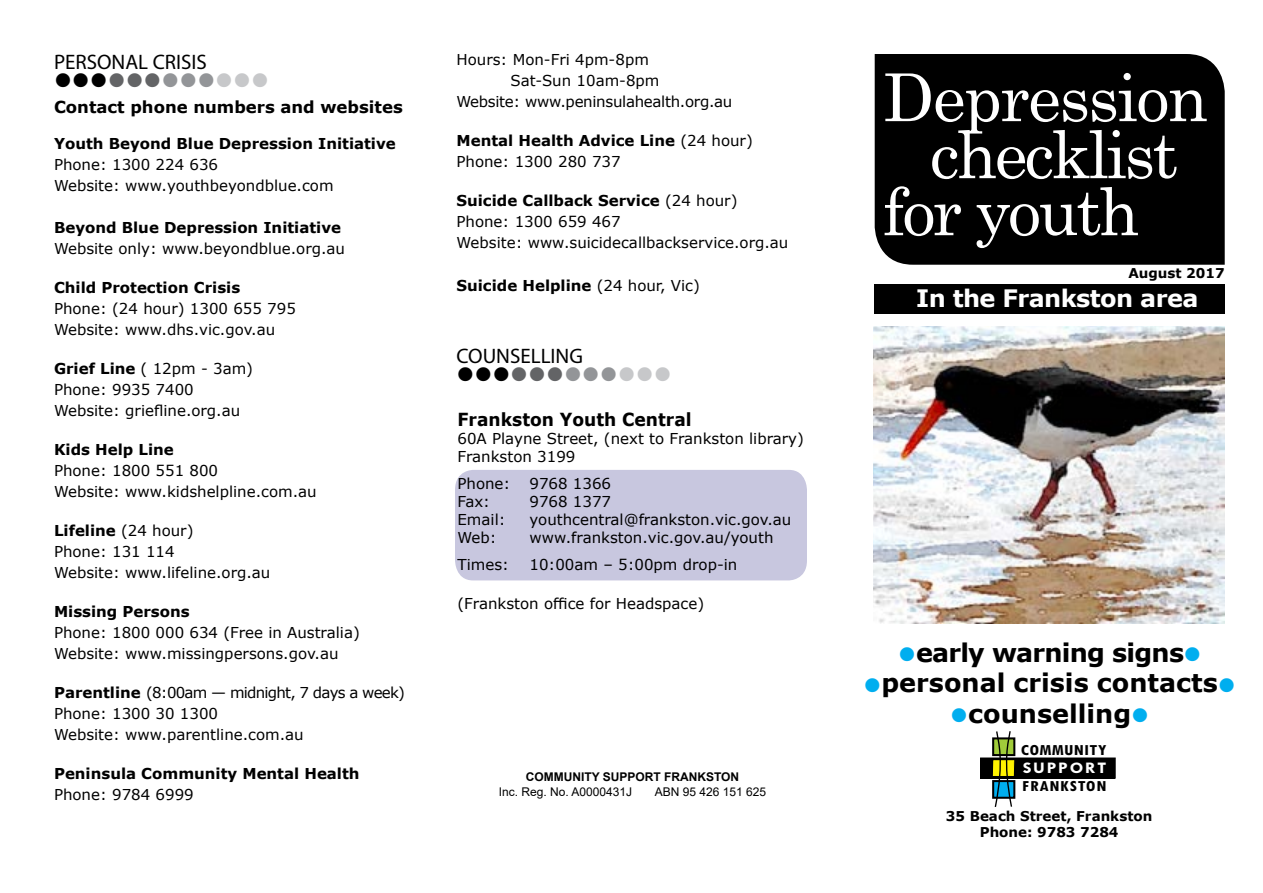
<style>
.page{position:relative;width:1263px;height:893px;background:#fff}
.page>*{position:absolute;margin:0;border:0;box-sizing:border-box;transform-origin:0 0}
.t1{font:66px "Century Schoolbook";letter-spacing:-.04em;color:#fff}
.t2{font:700 25.5px "Verdana";color:#000}
.t3{font:700 25.5px "Verdana";letter-spacing:-.03em;color:#000}
.t4{font:24px "Wingdings";color:#000}
.t5{font:700 24px "Verdana";letter-spacing:-.025em;color:#fff}
.t6{font:21px "Myriad Pro";color:#000}
.t7{font:700 18px "Verdana";color:#000;scale:.95 1}
.t8{font:700 16.5px "Verdana";color:#000}
.t9{font:700 condensed 16.2px "Tw Cen";letter-spacing:.02em;color:#000;scale:1.14 1}
.t10{font:700 condensed 16.2px "Tw Cen";letter-spacing:.04em;color:#000;scale:1.14 1}
.t11{font:700 16.2px "Tw Cen";letter-spacing:.09em;color:#fff;scale:1.14 1}
.t12{font:15px/21px "Verdana";color:#000}
.t13{font:700 15px "Verdana";color:#000}
.t14{font:15px "Verdana";letter-spacing:-.02em;color:#000}
.t15{font:700 13.5px/16.2px "Verdana";color:#000;text-align:center}
.t16{font:12px "Arial";color:#000}
.t17{font:700 12px "Arial";color:#000}
.s1{color:#636466}
.s2{color:#939598}
.s3{color:#c7c8ca}
.s4{font-weight:700}
.s5{font-weight:400}
.s6{color:#00aeef}
</style>
<div class="page">
<div style="left:875px;top:54px;width:350px;height:211px;background:#000"></div>
<div style="left:874px;top:284px;width:351px;height:29px;background:#000"></div>
<div style="left:455px;top:470px;width:352px;height:110px;background:#c8c7df;border-radius:19px"></div>
<img style="left:873px;top:327px;width:351px;height:297px">
<div style="left:980px;top:758px;width:135px;height:20px;background:#000"></div>
<svg style="left:986px;top:731px;width:121px;height:76px"></svg>
<h3 class="t6" style="left:54px;top:49px;width:154px">PERSONAL CRISIS</h3>
<h3 class="t4" style="left:54px;top:68px;width:217px">●●●<span class="s1">●●●</span><span class="s2">●●●</span><span class="s3">●●●</span></h3>
<p class="t8" style="left:54px;top:95px;width:350px">Contact phone numbers and websites</p>
<p class="t13" style="left:54px;top:133px;width:343px">Youth Beyond Blue Depression Initiative</p>
<p class="t12" style="left:54px;top:154px;width:281px">Phone: 1300 224 636<br>Website: www.youthbeyondblue.com</p>
<p class="t13" style="left:54px;top:217px;width:289px">Beyond Blue Depression Initiative</p>
<p class="t12" style="left:54px;top:238px;width:293px">Website only: www.beyondblue.org.au</p>
<p class="t13" style="left:54px;top:277px;width:188px">Child Protection Crisis</p>
<p class="t12" style="left:54px;top:298px;width:243px">Phone: (24 hour) 1300 655 795<br>Website: www.dhs.vic.gov.au</p>
<p class="t12" style="left:54px;top:358px;width:201px"><span class="s4">Grief Line</span> ( 12pm - 3am)<br>Phone: 9935 7400<br>Website: griefline.org.au</p>
<p class="t13" style="left:54px;top:439px;width:121px">Kids Help Line</p>
<p class="t12" style="left:54px;top:460px;width:264px">Phone: 1800 551 800<br>Website: www.kidshelpline.com.au</p>
<p class="t12" style="left:54px;top:520px;width:218px"><span class="s4">Lifeline</span> (24 hour)<br>Phone: 131 114<br>Website: www.lifeline.org.au</p>
<p class="t13" style="left:54px;top:601px;width:137px">Missing Persons</p>
<p class="t12" style="left:54px;top:622px;width:307px">Phone: 1800 000 634 (Free in Australia)<br>Website: www.missingpersons.gov.au</p>
<p class="t12" style="left:54px;top:682px;width:352px"><span class="s4">Parentline</span> (8:00am — midnight, 7 days a week)<br>Phone: 1300 30 1300<br>Website: www.parentline.com.au</p>
<p class="t13" style="left:54px;top:763px;width:307px">Peninsula Community Mental Health</p>
<p class="t12" style="left:54px;top:784px;width:141px">Phone: 9784 6999</p>
<p class="t12" style="left:456px;top:49px;width:194px">Hours: Mon-Fri 4pm-8pm</p>
<p class="t12" style="left:510px;top:70px;width:151px">Sat-Sun 10am-8pm</p>
<p class="t14" style="left:456px;top:92px;width:277px">Website: www.peninsulahealth.org.au</p>
<p class="t12" style="left:456px;top:130px;width:298px"><span class="s4">Mental Health Advice Line</span> (24 hour)<br>Phone: 1300 280 737</p>
<p class="t12" style="left:456px;top:190px;width:333px"><span class="s4">Suicide Callback Service</span> (24 hour)<br>Phone: 1300 659 467<br>Website: www.suicidecallbackservice.org.au</p>
<p class="t13" style="left:456px;top:274px;width:245px">Suicide Helpline <span class="s5">(24 hour, Vic)</span></p>
<h3 class="t6" style="left:456px;top:343px;width:128px">COUNSELLING</h3>
<h3 class="t4" style="left:456px;top:361px;width:217px">●●●<span class="s1">●●●</span><span class="s2">●●●</span><span class="s3">●●●</span></h3>
<p class="t7" style="left:457px;top:406px;width:248px">Frankston Youth Central</p>
<p class="t12" style="left:457px;top:429px;width:348px;line-height:18px">60A Playne Street, (next to Frankston library)<br>Frankston 3199</p>
<p class="t12" style="left:457px;top:473px;width:54px">Phone:</p>
<p class="t12" style="left:529px;top:473px;width:83px">9768 1366</p>
<p class="t12" style="left:457px;top:491px;width:34px">Fax:</p>
<p class="t12" style="left:529px;top:491px;width:83px">9768 1377</p>
<p class="t12" style="left:457px;top:509px;width:50px">Email:</p>
<p class="t12" style="left:529px;top:509px;width:263px">youthcentral@frankston.vic.gov.au</p>
<p class="t12" style="left:457px;top:527px;width:41px">Web:</p>
<p class="t12" style="left:529px;top:527px;width:246px">www.frankston.vic.gov.au/youth</p>
<p class="t12" style="left:457px;top:554px;width:53px">Times:</p>
<p class="t12" style="left:529px;top:554px;width:209px">10:00am – 5:00pm drop-in</p>
<p class="t12" style="left:457px;top:593px;width:248px">(Frankston office for Headspace)</p>
<p class="t17" style="left:526px;top:768px;width:215px">COMMUNITY SUPPORT FRANKSTON</p>
<p class="t16" style="left:499px;top:783px;width:135px">Inc. Reg. No. A0000431J</p>
<p class="t16" style="left:655px;top:783px;width:113px">ABN 95 426 151 625</p>
<h1 class="t1" style="left:883px;top:42px;width:326px">Depression</h1>
<h1 class="t1" style="left:930px;top:99px;width:249px">checklist</h1>
<h1 class="t1" style="left:883px;top:156px;width:258px">for youth</h1>
<p class="t15" style="left:1128px;top:265px;width:98px">August 2017</p>
<h3 class="t5" style="left:916px;top:281px;width:284px">In the Frankston area</h3>
<h2 class="t3" style="left:898px;top:634px;width:305px"><span class="s6">●</span>early warning signs<span class="s6">●</span></h2>
<h2 class="t2" style="left:863px;top:665px;width:374px"><span class="s6">●</span>personal crisis contacts<span class="s6">●</span></h2>
<h2 class="t2" style="left:950px;top:695px;width:200px"><span class="s6">●</span>counselling<span class="s6">●</span></h2>
<p class="t9" style="left:1021px;top:740px;width:77px">COMMUNITY</p>
<p class="t11" style="left:1023px;top:758px;width:75px">SUPPORT</p>
<p class="t10" style="left:1022px;top:776px;width:75px">FRANKSTON</p>
<p class="t15" style="left:946px;top:807px;width:208px">35 Beach Street, Frankston<br>Phone: 9783 7284</p>
</div>
